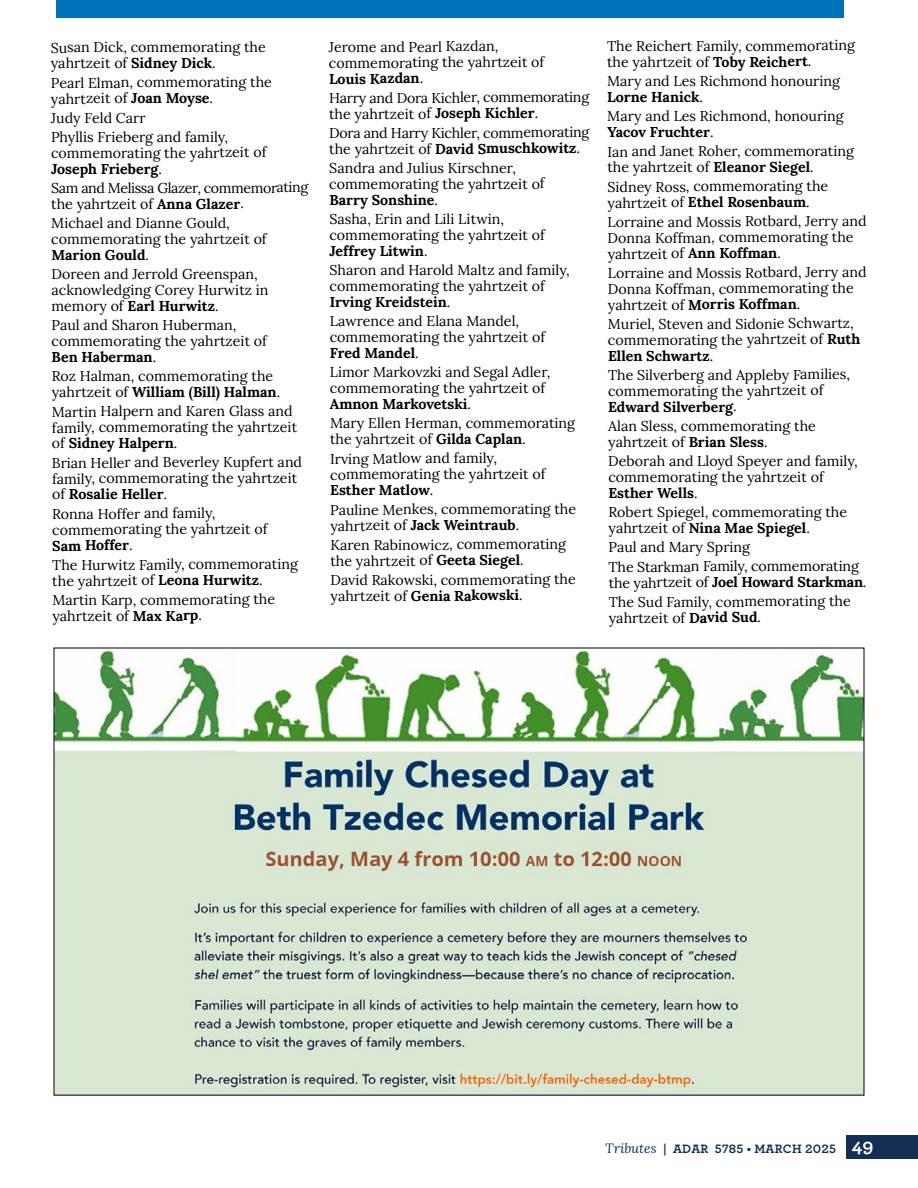
<style>
.page{position:relative;width:918px;height:1188px;background:#fff}
.page>*{position:absolute;margin:0;border:0;box-sizing:border-box;transform-origin:0 0}
.t1{font:14.25px/16px "Lora";letter-spacing:-.005em;color:#000}
.t2{font:14.25px/16.2px "Lora";letter-spacing:-.025em;color:#000}
.t3{font:14.25px/16px "Lora";letter-spacing:-.035em;color:#000}
.t4{font:700 12.75px "Archer";letter-spacing:.02em;color:#132f54}
.s1{font-weight:700}
.s2{font-family:"Lora";font-weight:400;font-style:italic;font-size:13.5px}
.s3{font-size:19.5px;color:#fff}
</style>
<div class="page">
<div style="left:56px;top:0;width:168px;height:18px;background:#0072bc"></div>
<div style="left:211px;top:0;width:168px;height:18px;background:#0072bc"></div>
<div style="left:366px;top:0;width:168px;height:18px;background:#0072bc"></div>
<div style="left:521px;top:0;width:168px;height:18px;background:#0072bc"></div>
<div style="left:676px;top:0;width:168px;height:18px;background:#0072bc"></div>
<div style="left:846px;top:1136px;width:72px;height:23px;background:#132f54"></div>
<img style="left:56px;top:650px;width:806px;height:443px">
<p class="t1" style="left:51px;top:38px;width:217px">Susan Dick, commemorating the yahrtzeit of <span class="s1">Sidney Dick</span>.</p>
<p class="t1" style="left:51px;top:73px;width:223px">Pearl Elman, commemorating the yahrtzeit of <span class="s1">Joan Moyse</span>.</p>
<p class="t1" style="left:51px;top:107px;width:179px;line-height:19.2px">Judy Feld Carr<br>Phyllis Frieberg and family,</p>
<p class="t1" style="left:51px;top:144px;width:217px">commemorating the yahrtzeit of<br><span class="s1">Joseph Frieberg</span>.</p>
<p class="t3" style="left:51px;top:179px;width:259px">Sam and Melissa Glazer, commemorating the yahrtzeit of <span class="s1">Anna Glazer</span>.</p>
<p class="t1" style="left:51px;top:214px;width:217px">Michael and Dianne Gould, commemorating the yahrtzeit of<br><span class="s1">Marion Gould</span>.</p>
<p class="t1" style="left:51px;top:265px;width:219px">Doreen and Jerrold Greenspan, acknowledging Corey Hurwitz in memory of <span class="s1">Earl Hurwitz</span>.</p>
<p class="t1" style="left:52px;top:316px;width:217px">Paul and Sharon Huberman, commemorating the yahrtzeit of<br><span class="s1">Ben Haberman</span>.</p>
<p class="t1" style="left:52px;top:367px;width:230px">Roz Halman, commemorating the yahrtzeit of <span class="s1">William (Bill) Halman</span>.</p>
<p class="t1" style="left:52px;top:402px;width:247px">Martin Halpern and Karen Glass and family, commemorating the yahrtzeit of <span class="s1">Sidney Halpern</span>.</p>
<p class="t1" style="left:52px;top:453px;width:252px">Brian Heller and Beverley Kupfert and family, commemorating the yahrtzeit of <span class="s1">Rosalie Heller</span>.</p>
<p class="t1" style="left:52px;top:505px;width:217px">Ronna Hoffer and family, commemorating the yahrtzeit of<br><span class="s1">Sam Hoffer</span>.</p>
<p class="t1" style="left:52px;top:555px;width:247px">The Hurwitz Family, commemorating the yahrtzeit of <span class="s1">Leona Hurwitz</span>.</p>
<p class="t1" style="left:52px;top:591px;width:224px">Martin Karp, commemorating the yahrtzeit of <span class="s1">Max Karp</span>.</p>
<p class="t1" style="left:329px;top:38px;width:217px">Jerome and Pearl Kazdan, commemorating the yahrtzeit of<br><span class="s1">Louis Kazdan</span>.</p>
<p class="t2" style="left:329px;top:88px;width:262px">Harry and Dora Kichler, commemorating the yahrtzeit of <span class="s1">Joseph Kichler</span>.</p>
<p class="t2" style="left:329px;top:124px;width:262px;line-height:15.8px">Dora and Harry Kichler, commemorating the yahrtzeit of <span class="s1">David Smuschkowitz</span>.</p>
<p class="t1" style="left:329px;top:159px;width:217px">Sandra and Julius Kirschner, commemorating the yahrtzeit of<br><span class="s1">Barry Sonshine</span>.</p>
<p class="t1" style="left:329px;top:210px;width:217px">Sasha, Erin and Lili Litwin, commemorating the yahrtzeit of<br><span class="s1">Jeffrey Litwin</span>.</p>
<p class="t1" style="left:330px;top:261px;width:242px">Sharon and Harold Maltz and family, commemorating the yahrtzeit of<br><span class="s1">Irving Kreidstein</span>.</p>
<p class="t1" style="left:330px;top:312px;width:217px">Lawrence and Elana Mandel, commemorating the yahrtzeit of<br><span class="s1">Fred Mandel</span>.</p>
<p class="t1" style="left:330px;top:363px;width:222px">Limor Markovzki and Segal Adler, commemorating the yahrtzeit of<br><span class="s1">Amnon Markovetski</span>.</p>
<p class="t1" style="left:330px;top:414px;width:247px">Mary Ellen Herman, commemorating the yahrtzeit of <span class="s1">Gilda Caplan</span>.</p>
<p class="t1" style="left:330px;top:449px;width:217px">Irving Matlow and family, commemorating the yahrtzeit of<br><span class="s1">Esther Matlow</span>.</p>
<p class="t1" style="left:330px;top:500px;width:247px">Pauline Menkes, commemorating the yahrtzeit of <span class="s1">Jack Weintraub</span>.</p>
<p class="t1" style="left:330px;top:535px;width:237px">Karen Rabinowicz, commemorating the yahrtzeit of <span class="s1">Geeta Siegel</span>.</p>
<p class="t1" style="left:331px;top:571px;width:247px">David Rakowski, commemorating the yahrtzeit of <span class="s1">Genia Rakowski</span>.</p>
<p class="t1" style="left:607px;top:37px;width:249px">The Reichert Family, commemorating the yahrtzeit of <span class="s1">Toby Reichert</span>.</p>
<p class="t1" style="left:607px;top:72px;width:234px">Mary and Les Richmond honouring<br><span class="s1">Lorne Hanick</span>.</p>
<p class="t1" style="left:607px;top:107px;width:238px">Mary and Les Richmond, honouring<br><span class="s1">Yacov Fruchter</span>.</p>
<p class="t1" style="left:607px;top:142px;width:248px">Ian and Janet Roher, commemorating the yahrtzeit of <span class="s1">Eleanor Siegel</span>.</p>
<p class="t1" style="left:608px;top:178px;width:222px">Sidney Ross, commemorating the yahrtzeit of <span class="s1">Ethel Rosenbaum</span>.</p>
<p class="t1" style="left:608px;top:212px;width:260px">Lorraine and Mossis Rotbard, Jerry and<br>Donna Koffman, commemorating the yahrtzeit of <span class="s1">Ann Koffman</span>.</p>
<p class="t1" style="left:608px;top:264px;width:260px">Lorraine and Mossis Rotbard, Jerry and<br>Donna Koffman, commemorating the yahrtzeit of <span class="s1">Morris Koffman</span>.</p>
<p class="t1" style="left:608px;top:315px;width:254px">Muriel, Steven and Sidonie Schwartz, commemorating the yahrtzeit of <span class="s1">Ruth<br>Ellen Schwartz</span>.</p>
<p class="t1" style="left:608px;top:366px;width:244px">The Silverberg and Appleby Families, commemorating the yahrtzeit of<br><span class="s1">Edward Silverberg</span>.</p>
<p class="t1" style="left:608px;top:417px;width:209px">Alan Sless, commemorating the yahrtzeit of <span class="s1">Brian Sless</span>.</p>
<p class="t1" style="left:608px;top:452px;width:251px">Deborah and Lloyd Speyer and family, commemorating the yahrtzeit of<br><span class="s1">Esther Wells</span>.</p>
<p class="t1" style="left:608px;top:503px;width:240px">Robert Spiegel, commemorating the yahrtzeit of <span class="s1">Nina Mae Spiegel</span>.</p>
<p class="t1" style="left:609px;top:537px;width:252px;line-height:19px">Paul and Mary Spring<br>The Starkman Family, commemorating</p>
<p class="t1" style="left:609px;top:571px;width:259px;line-height:19.5px">the yahrtzeit of <span class="s1">Joel Howard Starkman</span>.<br>The Sud Family, commemorating the</p>
<p class="t1" style="left:609px;top:609px;width:154px">yahrtzeit of <span class="s1">David Sud</span>.</p>
<p class="t4" style="left:605px;top:1139px;width:270px"><span class="s2">Tributes</span> | ADAR 5785 • MARCH 2025 <span class="s3">49</span></p>
</div>
